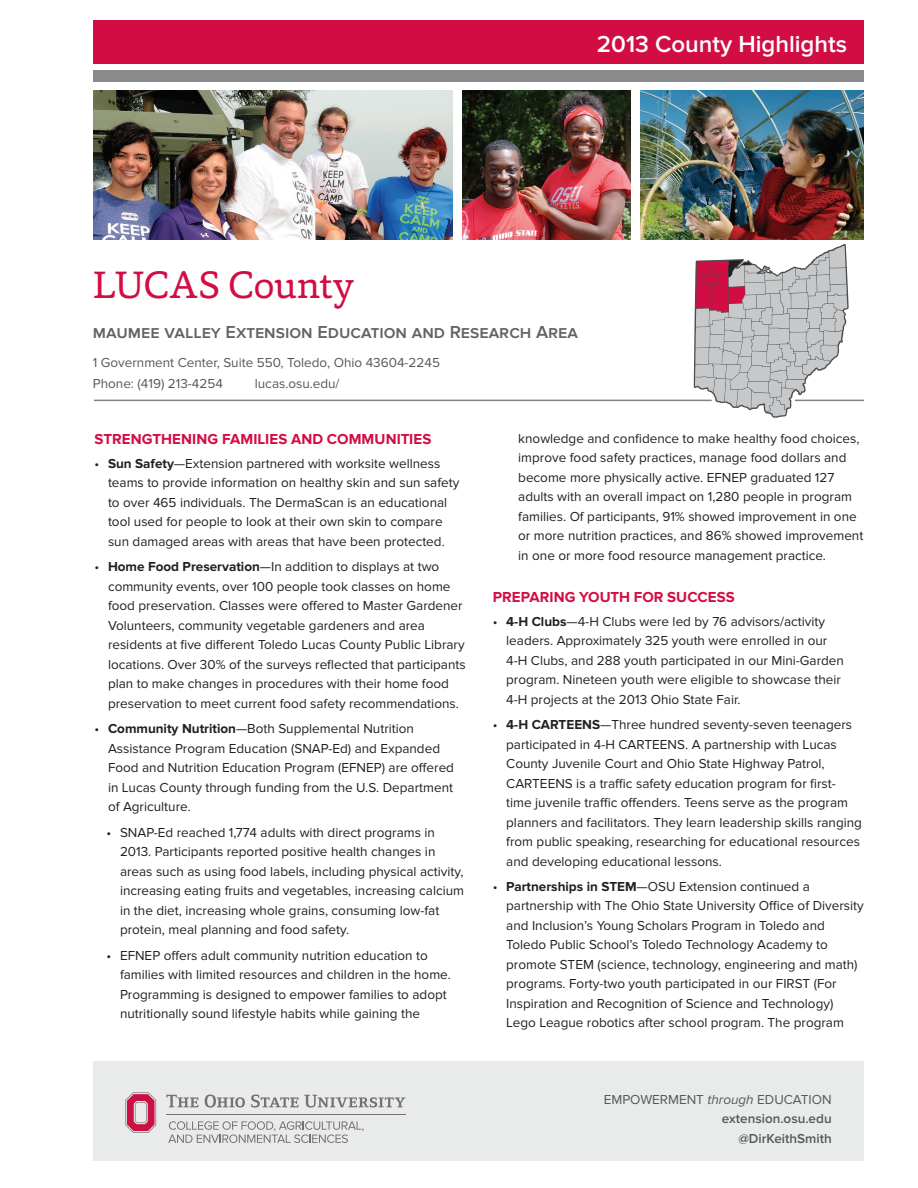
<style>
.page{position:relative;width:918px;height:1188px;background:#fff}
.page>*{position:absolute;margin:0;border:0;box-sizing:border-box;transform-origin:0 0}
.County_name{font:39px "Capita";letter-spacing:-.015em;color:#d20d44}
.t1{font:600 24px "Proxima Nova";color:#fff}
.EERA_Name{font:600 18px "Proxima Nova";color:#636366}
.Section_Heads{font:700 15px "Proxima Nova";letter-spacing:.005em;color:#d20d44}
.t2{font:13.5px/19.5px "Proxima Nova";color:#231f20}
.Address_name{font:13.5px "Proxima Nova";color:#57585a}
.t3{font:600 13.5px/19.5px "Proxima Nova";color:#57585a;text-align:right}
.s1{font-weight:700}
.s2{font-weight:400}
.s3{font-weight:400;font-style:italic}
</style>
<div class="page">
<div style="left:94px;top:21px;width:770px;height:43px;background:#d20d44"></div>
<div style="left:94px;top:70px;width:770px;height:12px;background:#898a8c"></div>
<hr style="left:94px;top:400px;width:770px;height:1px;background:#808285">
<div style="left:94px;top:1062px;width:770px;height:99px;background:#e9eaea"></div>
<svg style="left:168px;top:1121px;width:196px;height:22px"></svg>
<svg style="left:125px;top:1092px;width:31px;height:41px"></svg>
<hr style="left:166px;top:1114px;width:240px;height:1px;background:#717271">
<svg style="left:166px;top:1095px;width:32px;height:12px"></svg>
<svg style="left:205px;top:1095px;width:40px;height:13px"></svg>
<svg style="left:251px;top:1095px;width:47px;height:13px"></svg>
<svg style="left:304px;top:1095px;width:101px;height:13px"></svg>
<img style="left:462px;top:91px;width:169px;height:149px">
<img style="left:640px;top:91px;width:224px;height:149px">
<img style="left:94px;top:91px;width:359px;height:149px">
<svg style="left:690px;top:244px;width:162px;height:174px"></svg>
<h2 class="t1" style="left:597px;top:30px;width:252px">2013 County Highlights</h2>
<p class="County_name" style="left:93px;top:259px;width:262px">LUCAS County</p>
<p class="EERA_Name" style="left:93px;top:322px;width:487px">maumee valley Extension Education and Research Area</p>
<p class="Address_name" style="left:93px;top:354px;width:349px">1 Government Center, Suite 550, Toledo, Ohio 43604-2245</p>
<p class="Address_name" style="left:93px;top:375px;width:132px">Phone: (419) 213-4254</p>
<p class="Address_name" style="left:255px;top:375px;width:86px">lucas.osu.edu/</p>
<p class="Section_Heads" style="left:94px;top:430px;width:338px">STRENGTHENING FAMILIES AND COMMUNITIES</p>
<p class="t2" style="left:108px;top:454px;width:353px;text-indent:-14px">• <span class="s1">Sun Safety</span>—Extension partnered with worksite wellness teams to provide information on healthy skin and sun safety to over 465 individuals. The DermaScan is an educational tool used for people to look at their own skin to compare sun damaged areas with areas that have been protected.</p>
<p class="t2" style="left:108px;top:557px;width:359px;text-indent:-14px">• <span class="s1">Home Food Preservation</span>—In addition to displays at two community events, over 100 people took classes on home food preservation. Classes were offered to Master Gardener Volunteers, community vegetable gardeners and area residents at five different Toledo Lucas County Public Library locations. Over 30% of the surveys reflected that participants plan to make changes in procedures with their home food preservation to meet current food safety recommendations.</p>
<p class="t2" style="left:108px;top:719px;width:348px;text-indent:-14px">• <span class="s1">Community Nutrition</span>—Both Supplemental Nutrition Assistance Program Education (SNAP-Ed) and Expanded Food and Nutrition Education Program (EFNEP) are offered in Lucas County through funding from the U.S. Department of Agriculture.</p>
<p class="t2" style="left:120px;top:823px;width:346px;text-indent:-14px">• SNAP-Ed reached 1,774 adults with direct programs in 2013. Participants reported positive health changes in areas such as using food labels, including physical activity, increasing eating fruits and vegetables, increasing calcium in the diet, increasing whole grains, consuming low-fat protein, meal planning and food safety.</p>
<p class="t2" style="left:120px;top:946px;width:332px;text-indent:-14px">• EFNEP offers adult community nutrition education to families with limited resources and children in the home.<br>Programming is designed to empower families to adopt nutritionally sound lifestyle habits while gaining the</p>
<p class="t2" style="left:518px;top:429px;width:347px">knowledge and confidence to make healthy food choices, improve food safety practices, manage food dollars and become more physically active. EFNEP graduated 127 adults with an overall impact on 1,280 people in program families. Of participants, 91% showed improvement in one or more nutrition practices, and 86% showed improvement in one or more food resource management practice.</p>
<p class="Section_Heads" style="left:493px;top:588px;width:244px">PREPARING YOUTH FOR SUCCESS</p>
<p class="t2" style="left:506px;top:612px;width:339px;text-indent:-14px">• <span class="s1">4-H Clubs</span>—4-H Clubs were led by 76 advisors/activity leaders. Approximately 325 youth were enrolled in our 4-H Clubs, and 288 youth participated in our Mini-Garden program. Nineteen youth were eligible to showcase their 4-H projects at the 2013 Ohio State Fair.</p>
<p class="t2" style="left:506px;top:715px;width:357px;text-indent:-14px">• <span class="s1">4-H CARTEENS</span>—Three hundred seventy-seven teenagers participated in 4-H CARTEENS. A partnership with Lucas County Juvenile Court and Ohio State Highway Patrol, CARTEENS is a traffic safety education program for first&shy;time juvenile traffic offenders. Teens serve as the program planners and facilitators. They learn leadership skills ranging from public speaking, researching for educational resources and developing educational lessons.</p>
<p class="t2" style="left:506px;top:877px;width:359px;text-indent:-14px">• <span class="s1">Partnerships in STEM</span>—OSU Extension continued a partnership with The Ohio State University Office of Diversity and Inclusion’s Young Scholars Program in Toledo and Toledo Public School’s Toledo Technology Academy to promote STEM (science, technology, engineering and math) programs. Forty-two youth participated in our FIRST (For Inspiration and Recognition of Science and Technology)<br>Lego League robotics after school program. The program</p>
<p class="t3" style="left:604px;top:1090px;width:229px"><span class="s2">EMPOWERMENT</span> <span class="s3">through</span> <span class="s2">EDUCATION </span>extension.osu.edu<br>@DirKeithSmith</p>
</div>
